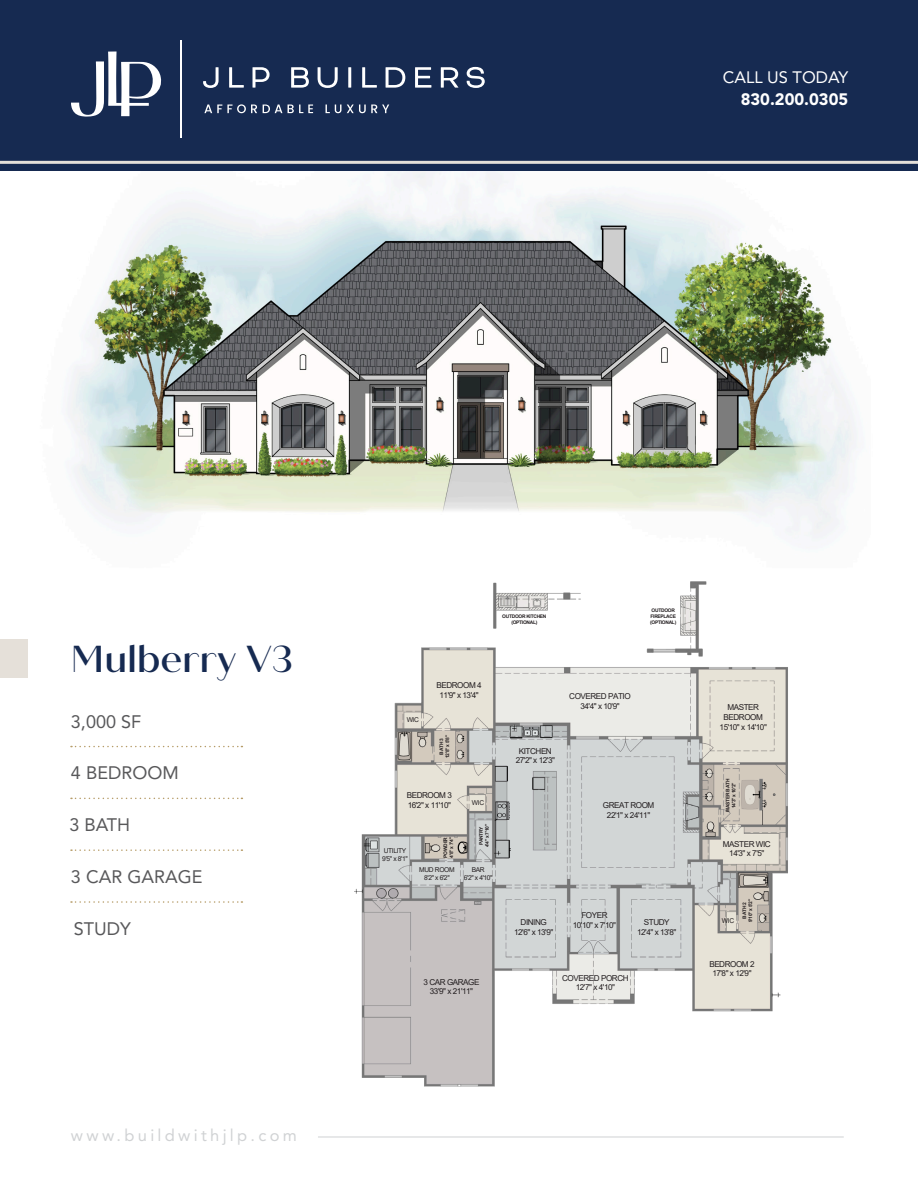
<style>
.page{position:relative;width:918px;height:1188px;background:#fff}
.page>*{position:absolute;margin:0;border:0;box-sizing:border-box;transform-origin:0 0}
.t1{font:500 37.5px "Quiche Sans";letter-spacing:-.01em;color:#162a51}
.t2{font:18px "Avenir LT Std";color:#58585a}
.t3{font:16.5px "Avenir LT Std";letter-spacing:.2em;color:#d0d2d4}
.t4{font:900 16.5px "Avenir LT Std";color:#fff}
.t5{font:16.5px "Avenir LT Std";color:#fff}
.t6{font:8.1px/9.8px "Arial";letter-spacing:-.055em;color:#231e20;text-align:center}
.t7{font:6.75px/7.9px "Arial";letter-spacing:-.055em;color:#231e20;text-align:center}
.t8{font:700 4.95px/5.8px "Arial";letter-spacing:-.055em;color:#231e20;text-align:center}
</style>
<div class="page">
<img style="left:354px;top:647px;width:434px;height:440px">
<img style="left:643px;top:581px;width:64px;height:79px">
<img style="left:493px;top:582px;width:88px;height:47px">
<img style="left:66px;top:171px;width:792px;height:370px">
<svg style="left:71px;top:746px;width:171px;height:1px"></svg>
<svg style="left:71px;top:798px;width:171px;height:1px"></svg>
<svg style="left:71px;top:849px;width:171px;height:2px"></svg>
<svg style="left:71px;top:901px;width:171px;height:2px"></svg>
<div style="left:0;top:640px;width:28px;height:38px;background:#e5e0d9"></div>
<div style="left:0;top:0;width:918px;height:171px;background:#162a51"></div>
<hr style="left:0;top:161px;width:918px;height:3px;background:#e5e0d9">
<hr style="left:318px;top:1137px;width:526px;height:1px;background:#d0d2d4">
<svg style="left:71px;top:51px;width:91px;height:66px"></svg>
<svg style="left:203px;top:67px;width:16px;height:21px"></svg>
<svg style="left:229px;top:67px;width:15px;height:21px"></svg>
<svg style="left:253px;top:67px;width:17px;height:21px"></svg>
<svg style="left:291px;top:67px;width:18px;height:21px"></svg>
<svg style="left:318px;top:67px;width:20px;height:21px"></svg>
<hr style="left:348px;top:67px;width:3px;height:21px;background:#fff">
<svg style="left:362px;top:67px;width:15px;height:21px"></svg>
<svg style="left:386px;top:67px;width:19px;height:21px"></svg>
<svg style="left:415px;top:67px;width:16px;height:21px"></svg>
<svg style="left:441px;top:67px;width:17px;height:21px"></svg>
<svg style="left:467px;top:67px;width:18px;height:21px"></svg>
<svg style="left:204px;top:104px;width:53px;height:9px"></svg>
<svg style="left:263px;top:105px;width:19px;height:8px"></svg>
<svg style="left:288px;top:105px;width:25px;height:8px"></svg>
<svg style="left:326px;top:105px;width:15px;height:8px"></svg>
<svg style="left:347px;top:105px;width:42px;height:8px"></svg>
<hr style="left:180px;top:40px;width:1px;height:97px;background:#fff">
<h3 class="t5" style="left:723px;top:68px;width:127px">CALL US TODAY</h3>
<h3 class="t4" style="left:741px;top:90px;width:109px">830.200.0305</h3>
<h1 class="t1" style="left:71px;top:636px;width:224px">Mulberry V3</h1>
<h2 class="t2" style="left:71px;top:711px;width:72px">3,000 SF</h2>
<h2 class="t2" style="left:71px;top:763px;width:109px">4 BEDROOM</h2>
<h2 class="t2" style="left:70px;top:814px;width:62px">3 BATH</h2>
<h2 class="t2" style="left:71px;top:866px;width:133px">3 CAR GARAGE</h2>
<h2 class="t2" style="left:74px;top:918px;width:59px">STUDY</h2>
<h3 class="t3" style="left:71px;top:1126px;width:227px">www.buildwithjlp.com</h3>
<p class="t8" style="left:502px;top:613px;width:46px">OUTDOOR KITCHEN (OPTIONAL)</p>
<p class="t8" style="left:650px;top:607px;width:28px;text-align:left">OUTDOOR<br>FIREPLACE (OPTIONAL)</p>
<p class="t7" style="left:407px;top:716px;width:14px">WIC</p>
<p class="t6" style="left:437px;top:680px;width:47px">BEDROOM 4<br>11'9" x 13'4"</p>
<p class="t8" style="left:439px;top:758px;width:24px;rotate:-90deg">BATH 3<br>12'8" x 5'8"</p>
<p class="t6" style="left:407px;top:790px;width:47px;text-align:left">BEDROOM 3<br>16'2" x 11'10"</p>
<p class="t7" style="left:382px;top:847px;width:27px;text-align:left">UTILITY<br>9'5" x 8'1"</p>
<p class="t8" style="left:443px;top:858px;width:22px;text-align:left;rotate:-90deg">POWDER<br>4'8" x 7'4"</p>
<p class="t7" style="left:472px;top:799px;width:14px">WIC</p>
<p class="t8" style="left:478px;top:847px;width:24px;rotate:-90deg">PANTRY<br>4'4" x 7'10"</p>
<p class="t7" style="left:419px;top:865px;width:37px">MUD ROOM<br>8'2" x 6'2"</p>
<p class="t7" style="left:464px;top:865px;width:30px">BAR<br>6'2" x 4'10"</p>
<p class="t6" style="left:424px;top:977px;width:58px">3 CAR GARAGE<br>33'9" x 21'11"</p>
<p class="t6" style="left:569px;top:691px;width:63px">COVERED PATIO<br>34'4" x 10'9"</p>
<p class="t6" style="left:516px;top:746px;width:41px">KITCHEN<br>27'2" x 12'3"</p>
<p class="t6" style="left:603px;top:800px;width:53px">GREAT ROOM<br>22'1" x 24'11"</p>
<p class="t6" style="left:514px;top:917px;width:41px">DINING<br>12'6" x 13'9"</p>
<p class="t6" style="left:573px;top:910px;width:45px">FOYER<br>10'10" x 7'10"</p>
<p class="t6" style="left:637px;top:917px;width:41px">STUDY<br>12'4" x 13'8"</p>
<p class="t6" style="left:562px;top:973px;width:68px">COVERED PORCH<br>12'7" x 4'10"</p>
<p class="t6" style="left:720px;top:703px;width:49px">MASTER<br>BEDROOM<br>15'10" x 14'10"</p>
<p class="t8" style="left:725px;top:812px;width:34px;rotate:-90deg">MASTER BATH<br>14'3" x 10'2"</p>
<p class="t6" style="left:723px;top:839px;width:49px">MASTER WIC<br>14'3" x 7'5"</p>
<p class="t7" style="left:722px;top:917px;width:14px">WIC</p>
<p class="t8" style="left:742px;top:922px;width:24px;rotate:-90deg">BATH 2<br>9'10" x 5'2"</p>
<p class="t6" style="left:709px;top:959px;width:47px">BEDROOM 2<br>17'8" x 12'9"</p>
</div>
